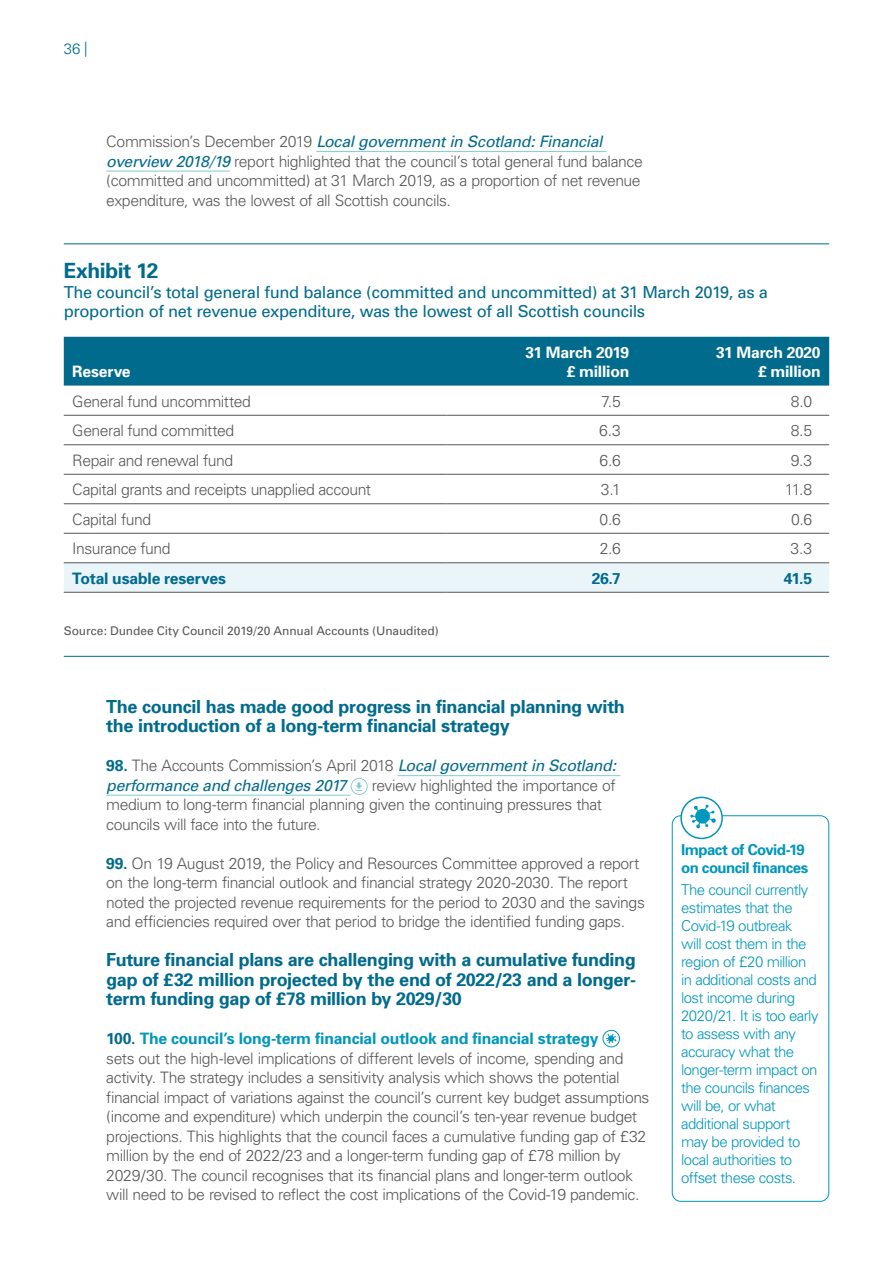
<style>
.page{position:relative;width:893px;height:1263px;background:#fff}
.page>*{position:absolute;margin:0;border:0;box-sizing:border-box;transform-origin:0 0}
.AS-P24-Exhibit_numbe{font:700 21px "Univers";letter-spacing:-.02em;color:#006b8d}
.AS-P03-Subhead_1{font:700 18px/19.5px "Univers";letter-spacing:-.02em;color:#006b8d}
.AS-P25-Exhibit_head{font:16.5px/19.5px "Univers";letter-spacing:-.02em;color:#006b8d}
.AS-P07-Body_numbered{font:300 15.75px/19.5px "Univers";letter-spacing:-.03em;color:#575756}
.AS-T04-Table_text{font:300 15.75px "Univers";letter-spacing:-.03em;color:#575756}
.AS-P07-Body_numbered-2{font:italic 15.75px/19.5px "Univers";letter-spacing:-.02em;color:#006b8d}
.AS-T00-Table_header{font:700 15.75px "Univers";letter-spacing:-.015em;color:#fff}
.AS-T02-Table_subhead{font:700 15.75px "Univers";letter-spacing:-.01em;color:#006b8d}
._00-Info_box_text{font:300 15px/18px "Univers";letter-spacing:-.04em;color:#0097bd}
._00-Info_box_text-2{font:700 15px/18px "Univers";letter-spacing:-.035em;color:#0097bd}
.t1{font:300 15px "Univers";color:#006b8d}
.AS-P29-Exhibit_sourc{font:12px "Univers";letter-spacing:-.01em;color:#575756}
.s1{font-weight:400;font-style:italic;color:#006b8d}
.s2{font-weight:700;font-style:normal}
.s3{font-weight:300;font-style:normal;color:#575756}
.s4{font-weight:700;color:#006b8d}
.s5{font-weight:700;color:#0097bd}
</style>
<div class="page">
<hr style="left:64px;top:243px;width:765px;height:1px;background:#006b8d">
<hr style="left:64px;top:656px;width:765px;height:1px;background:#006b8d">
<div style="left:64px;top:337px;width:765px;height:49px;background:#006b8d"></div>
<svg style="left:64px;top:414px;width:765px;height:119px"></svg>
<div style="left:64px;top:563px;width:765px;height:29px;background:#eaf5fa"></div>
<hr style="left:64px;top:415px;width:382px;height:1px;background:#575756">
<hr style="left:64px;top:444px;width:382px;height:1px;background:#575756">
<hr style="left:64px;top:474px;width:382px;height:1px;background:#575756">
<hr style="left:64px;top:503px;width:382px;height:1px;background:#575756">
<hr style="left:64px;top:533px;width:382px;height:1px;background:#575756">
<hr style="left:446px;top:415px;width:192px;height:1px;background:#575756">
<hr style="left:446px;top:444px;width:192px;height:1px;background:#575756">
<hr style="left:446px;top:474px;width:192px;height:1px;background:#575756">
<hr style="left:638px;top:415px;width:191px;height:1px;background:#575756">
<hr style="left:638px;top:444px;width:191px;height:1px;background:#575756">
<hr style="left:638px;top:474px;width:191px;height:1px;background:#575756">
<hr style="left:446px;top:503px;width:192px;height:1px;background:#575756">
<hr style="left:638px;top:503px;width:191px;height:1px;background:#575756">
<hr style="left:446px;top:533px;width:192px;height:1px;background:#575756">
<hr style="left:638px;top:533px;width:191px;height:1px;background:#575756">
<hr style="left:64px;top:562px;width:382px;height:1px;background:#575756">
<hr style="left:64px;top:592px;width:382px;height:1px;background:#575756">
<hr style="left:446px;top:562px;width:192px;height:1px;background:#575756">
<hr style="left:446px;top:592px;width:192px;height:1px;background:#575756">
<hr style="left:638px;top:562px;width:191px;height:1px;background:#575756">
<hr style="left:638px;top:592px;width:191px;height:1px;background:#575756">
<hr style="left:398px;top:775px;width:222px;height:1px;background:#81cbd4">
<hr style="left:106px;top:795px;width:245px;height:1px;background:#81cbd4">
<svg style="left:351px;top:778px;width:17px;height:17px"></svg>
<svg style="left:603px;top:1030px;width:16px;height:17px"></svg>
<div style="left:603px;top:1030px;width:17px;height:17px;border:1px solid #0097bd;border-radius:50%"></div>
<svg style="left:606px;top:1034px;width:10px;height:9px"></svg>
<div style="left:672px;top:815px;width:157px;height:387px;border:1px solid #0097bd;border-radius:9px"></div>
<div style="left:681px;top:797px;width:41px;height:41px;background:#fff;border-radius:50%"></div>
<div style="left:680px;top:797px;width:43px;height:42px;border:2px solid #0097bd;border-radius:50%"></div>
<svg style="left:690px;top:805px;width:26px;height:23px"></svg>
<hr style="left:316px;top:151px;width:291px;height:1px;background:#81cbd4">
<hr style="left:106px;top:171px;width:124px;height:1px;background:#81cbd4">
<p class="t1" style="left:64px;top:40px;width:25px">36 |</p>
<p class="AS-P07-Body_numbered" style="left:106px;top:132px;width:538px">Commission’s December 2019 <span class="s1">Local government in Scotland: Financial overview 2018/19</span> report highlighted that the council’s total general fund balance (committed and uncommitted) at 31 March 2019, as a proportion of net revenue expenditure, was the lowest of all Scottish councils.</p>
<h4 class="AS-P24-Exhibit_numbe" style="left:64px;top:258px;width:96px">Exhibit 12</h4>
<p class="AS-P25-Exhibit_head" style="left:64px;top:282px;width:706px">The council’s total general fund balance (committed and uncommitted) at 31 March 2019, as a proportion of net revenue expenditure, was the lowest of all Scottish councils</p>
<p class="AS-T00-Table_header" style="left:72px;top:362px;width:60px">Reserve</p>
<p class="AS-T00-Table_header" style="left:526px;top:343px;width:105px">31 March 2019</p>
<p class="AS-T00-Table_header" style="left:567px;top:362px;width:64px">£ million</p>
<p class="AS-T00-Table_header" style="left:716px;top:343px;width:106px">31 March 2020</p>
<p class="AS-T00-Table_header" style="left:758px;top:362px;width:64px">£ million</p>
<p class="AS-T04-Table_text" style="left:72px;top:392px;width:180px">General fund uncommitted</p>
<p class="AS-T04-Table_text" style="left:601px;top:392px;width:21px">7.5</p>
<p class="AS-T04-Table_text" style="left:791px;top:392px;width:23px">8.0</p>
<p class="AS-T04-Table_text" style="left:72px;top:421px;width:163px">General fund committed</p>
<p class="AS-T04-Table_text" style="left:599px;top:421px;width:23px">6.3</p>
<p class="AS-T04-Table_text" style="left:791px;top:421px;width:23px">8.5</p>
<p class="AS-T04-Table_text" style="left:72px;top:451px;width:162px">Repair and renewal fund</p>
<p class="AS-T04-Table_text" style="left:599px;top:451px;width:23px">6.6</p>
<p class="AS-T04-Table_text" style="left:791px;top:451px;width:23px">9.3</p>
<p class="AS-T04-Table_text" style="left:72px;top:480px;width:300px">Capital grants and receipts unapplied account</p>
<p class="AS-T04-Table_text" style="left:601px;top:480px;width:21px">3.1</p>
<p class="AS-T04-Table_text" style="left:785px;top:480px;width:29px">11.8</p>
<p class="AS-T04-Table_text" style="left:72px;top:510px;width:80px">Capital fund</p>
<p class="AS-T04-Table_text" style="left:600px;top:510px;width:23px">0.6</p>
<p class="AS-T04-Table_text" style="left:791px;top:510px;width:23px">0.6</p>
<p class="AS-T04-Table_text" style="left:72px;top:539px;width:100px">Insurance fund</p>
<p class="AS-T04-Table_text" style="left:600px;top:539px;width:22px">2.6</p>
<p class="AS-T04-Table_text" style="left:791px;top:539px;width:23px">3.3</p>
<p class="AS-T02-Table_subhead" style="left:72px;top:569px;width:155px">Total usable reserves</p>
<p class="AS-T02-Table_subhead" style="left:592px;top:569px;width:31px">26.7</p>
<p class="AS-T02-Table_subhead" style="left:784px;top:569px;width:30px">41.5</p>
<p class="AS-P29-Exhibit_sourc" style="left:64px;top:623px;width:377px">Source: Dundee City Council 2019/20 Annual Accounts (Unaudited)</p>
<h3 class="AS-P03-Subhead_1" style="left:106px;top:696px;width:520px">The council has made good progress in financial planning with the introduction of a long-term financial strategy</h3>
<p class="AS-P07-Body_numbered-2" style="left:106px;top:756px;width:512px"><span class="s2">98.</span> <span class="s3">The Accounts Commission’s April 2018</span> Local government in Scotland: performance and challenges 2017</p>
<p class="AS-P07-Body_numbered" style="left:106px;top:775px;width:511px;text-indent:265px">review highlighted the importance of medium to long-term financial planning given the continuing pressures that councils will face into the future.</p>
<p class="AS-P07-Body_numbered" style="left:106px;top:853px;width:540px"><span class="s4">99.</span> On 19 August 2019, the Policy and Resources Committee approved a report on the long-term financial outlook and financial strategy 2020-2030. The report noted the projected revenue requirements for the period to 2030 and the savings and efficiencies required over that period to bridge the identified funding gaps.</p>
<h3 class="AS-P03-Subhead_1" style="left:106px;top:950px;width:531px;text-align:justify">Future financial plans are challenging with a cumulative funding gap of £32 million projected by the end of 2022/23 and a longer&shy;term funding gap of £78 million by 2029/30</h3>
<p class="AS-P07-Body_numbered" style="left:106px;top:1029px;width:545px"><span class="s4">100.</span> <span class="s5">The council’s long-term financial outlook and financial strategy<br></span>sets out the high-level implications of different levels of income, spending and activity. The strategy includes a sensitivity analysis which shows the potential financial impact of variations against the council’s current key budget assumptions (income and expenditure) which underpin the council’s ten-year revenue budget projections. This highlights that the council faces a cumulative funding gap of £32 million by the end of 2022/23 and a longer-term funding gap of £78 million by 2029/30. The council recognises that its financial plans and longer-term outlook will need to be revised to reflect the cost implications of the Covid-19 pandemic.</p>
<p class="_00-Info_box_text-2" style="left:681px;top:840px;width:129px">Impact of Covid-19 on council finances</p>
<p class="_00-Info_box_text" style="left:681px;top:880px;width:139px">The council currently estimates that the<br>Covid-19 outbreak<br>will cost them in the region of £20 million in additional costs and lost income during<br>2020/21. It is too early to assess with any accuracy what the longer-term impact on the councils finances will be, or what additional support may be provided to local authorities to offset these costs.</p>
</div>
